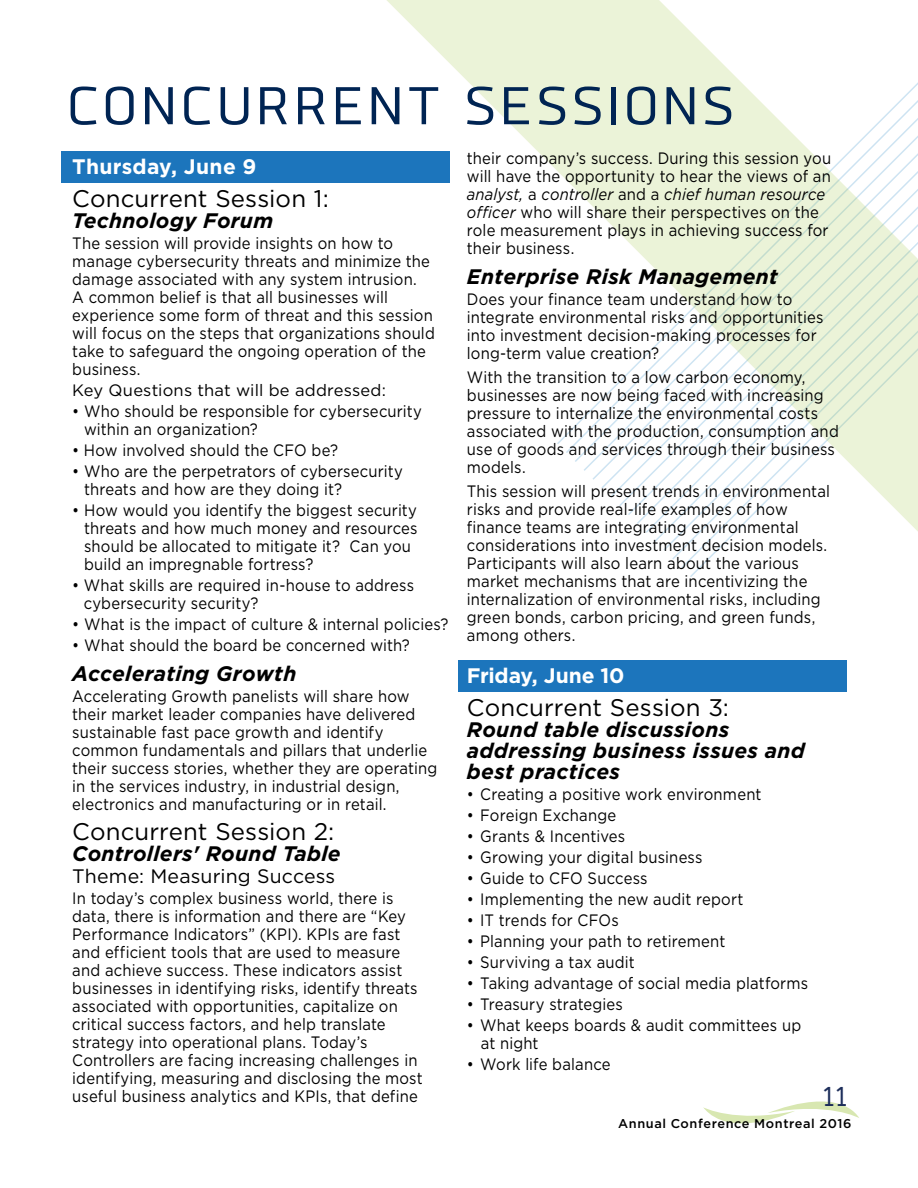
<style>
.page{position:relative;width:918px;height:1188px;background:#fff}
.page>*{position:absolute;margin:0;border:0;box-sizing:border-box;transform-origin:0 0}
.t1{font:52.5px "Sisco";letter-spacing:.04em;color:#002453;scale:1.07 1}
.t2{font:27px "Sisco";color:#1c2d5a;scale:.96 1}
.t3{font:24px "Gotham HTF";letter-spacing:.005em;color:#000}
.t4{font:italic 700 21px/21px "Gotham HTF";letter-spacing:.015em;color:#000}
.t5{font:700 21px "Gotham HTF";color:#fff}
.t6{font:19.5px "Gotham HTF";letter-spacing:.005em;color:#000}
.t7{font:16.5px/18px "Gotham HTF";letter-spacing:.01em;color:#000;scale:.9 1}
.t8{font:16.5px "Gotham HTF";letter-spacing:.01em;color:#000}
.t9{font:500 12.75px "Gotham HTF";letter-spacing:.045em;color:#000}
.s1{font-style:italic}
</style>
<div class="page">
<svg style="left:703px;top:1101px;width:156px;height:23px"></svg>
<svg style="left:387px;top:0;width:531px;height:692px"></svg>
<div style="left:62px;top:151px;width:388px;height:32px;background:#1c75bc"></div>
<div style="left:459px;top:660px;width:388px;height:32px;background:#1c75bc"></div>
<h1 class="t1" style="left:66px;top:72px;width:626px">CONCURRENT SESSIONS</h1>
<p class="t5" style="left:72px;top:154px;width:186px">Thursday, June 9</p>
<h3 class="t3" style="left:72px;top:185px;width:258px">Concurrent Session 1:</h3>
<p class="t4" style="left:72px;top:210px;width:203px">Technology Forum</p>
<p class="t7" style="left:72px;top:234px;width:404px">The session will provide insights on how to manage cybersecurity threats and minimize the damage associated with any system intrusion.<br>A common belief is that all businesses will experience some form of threat and this session will focus on the steps that organizations should take to safeguard the ongoing operation of the business.</p>
<p class="t8" style="left:72px;top:381px;width:315px">Key Questions that will be addressed:</p>
<p class="t7" style="left:84px;top:402px;width:377px;text-indent:-12px">• Who should be responsible for cybersecurity within an organization?</p>
<p class="t7" style="left:72px;top:441px;width:297px">• How involved should the CFO be?</p>
<p class="t7" style="left:84px;top:462px;width:356px;text-indent:-12px">• Who are the perpetrators of cybersecurity threats and how are they doing it?</p>
<p class="t7" style="left:84px;top:501px;width:372px;text-indent:-12px">• How would you identify the biggest security threats and how much money and resources should be allocated to mitigate it? Can you build an impregnable fortress?</p>
<p class="t7" style="left:84px;top:576px;width:369px;text-indent:-11px">• What skills are required in-house to address cybersecurity security?</p>
<p class="t7" style="left:72px;top:615px;width:419px">• What is the impact of culture &amp; internal policies?</p>
<p class="t7" style="left:72px;top:636px;width:376px">• What should the board be concerned with?</p>
<p class="t4" style="left:72px;top:663px;width:226px">Accelerating Growth</p>
<p class="t7" style="left:72px;top:687px;width:407px">Accelerating Growth panelists will share how their market leader companies have delivered sustainable fast pace growth and identify common fundamentals and pillars that underlie their success stories, whether they are operating in the services industry, in industrial design, electronics and manufacturing or in retail.</p>
<h3 class="t3" style="left:72px;top:818px;width:264px">Concurrent Session 2:</h3>
<p class="t4" style="left:72px;top:843px;width:270px">Controllers' Round Table</p>
<p class="t6" style="left:72px;top:866px;width:265px">Theme: Measuring Success</p>
<p class="t7" style="left:72px;top:889px;width:391px">In today’s complex business world, there is data, there is information and there are “Key Performance Indicators” (KPI). KPIs are fast and efficient tools that are used to measure and achieve success. These indicators assist businesses in identifying risks, identify threats associated with opportunities, capitalize on critical success factors, and help translate strategy into operational plans. Today’s Controllers are facing increasing challenges in identifying, measuring and disclosing the most useful business analytics and KPIs, that define</p>
<p class="t7" style="left:467px;top:149px;width:406px">their company’s success. During this session you will have the opportunity to hear the views of an <span class="s1">analyst,</span> a <span class="s1">controller</span> and a <span class="s1">chief human resource officer</span> who will share their perspectives on the role measurement plays in achieving success for their business.</p>
<p class="t4" style="left:467px;top:266px;width:312px">Enterprise Risk Management</p>
<p class="t7" style="left:467px;top:290px;width:398px">Does your finance team understand how to integrate environmental risks and opportunities into investment decision-making processes for long-term value creation?</p>
<p class="t7" style="left:467px;top:368px;width:415px">With the transition to a low carbon economy, businesses are now being faced with increasing pressure to internalize the environmental costs associated with the production, consumption and use of goods and services through their business models.</p>
<p class="t7" style="left:467px;top:482px;width:405px">This session will present trends in environmental risks and provide real-life examples of how finance teams are integrating environmental considerations into investment decision models.<br>Participants will also learn about the various market mechanisms that are incentivizing the internalization of environmental risks, including green bonds, carbon pricing, and green funds, among others.</p>
<p class="t5" style="left:467px;top:663px;width:159px">Friday, June 10</p>
<h3 class="t3" style="left:467px;top:694px;width:264px">Concurrent Session 3:</h3>
<p class="t4" style="left:467px;top:719px;width:339px">Round table discussions addressing business issues and best practices</p>
<p class="t7" style="left:467px;top:785px;width:329px">• Creating a positive work environment</p>
<p class="t7" style="left:467px;top:806px;width:167px">• Foreign Exchange</p>
<p class="t7" style="left:467px;top:827px;width:177px">• Grants &amp; Incentives</p>
<p class="t7" style="left:467px;top:848px;width:263px">• Growing your digital business</p>
<p class="t7" style="left:467px;top:869px;width:202px">• Guide to CFO Success</p>
<p class="t7" style="left:467px;top:890px;width:309px">• Implementing the new audit report</p>
<p class="t7" style="left:467px;top:911px;width:170px">• IT trends for CFOs</p>
<p class="t7" style="left:467px;top:932px;width:289px">• Planning your path to retirement</p>
<p class="t7" style="left:467px;top:953px;width:188px">• Surviving a tax audit</p>
<p class="t7" style="left:467px;top:974px;width:381px">• Taking advantage of social media platforms</p>
<p class="t7" style="left:467px;top:995px;width:175px">• Treasury strategies</p>
<p class="t7" style="left:481px;top:1016px;width:358px;text-indent:-14px">• What keeps boards &amp; audit committees up at night</p>
<p class="t7" style="left:467px;top:1055px;width:161px">• Work life balance</p>
<h2 class="t2" style="left:823px;top:1080px;width:26px">11</h2>
<p class="t9" style="left:618px;top:1116px;width:235px">Annual Conference Montreal 2016</p>
</div>
